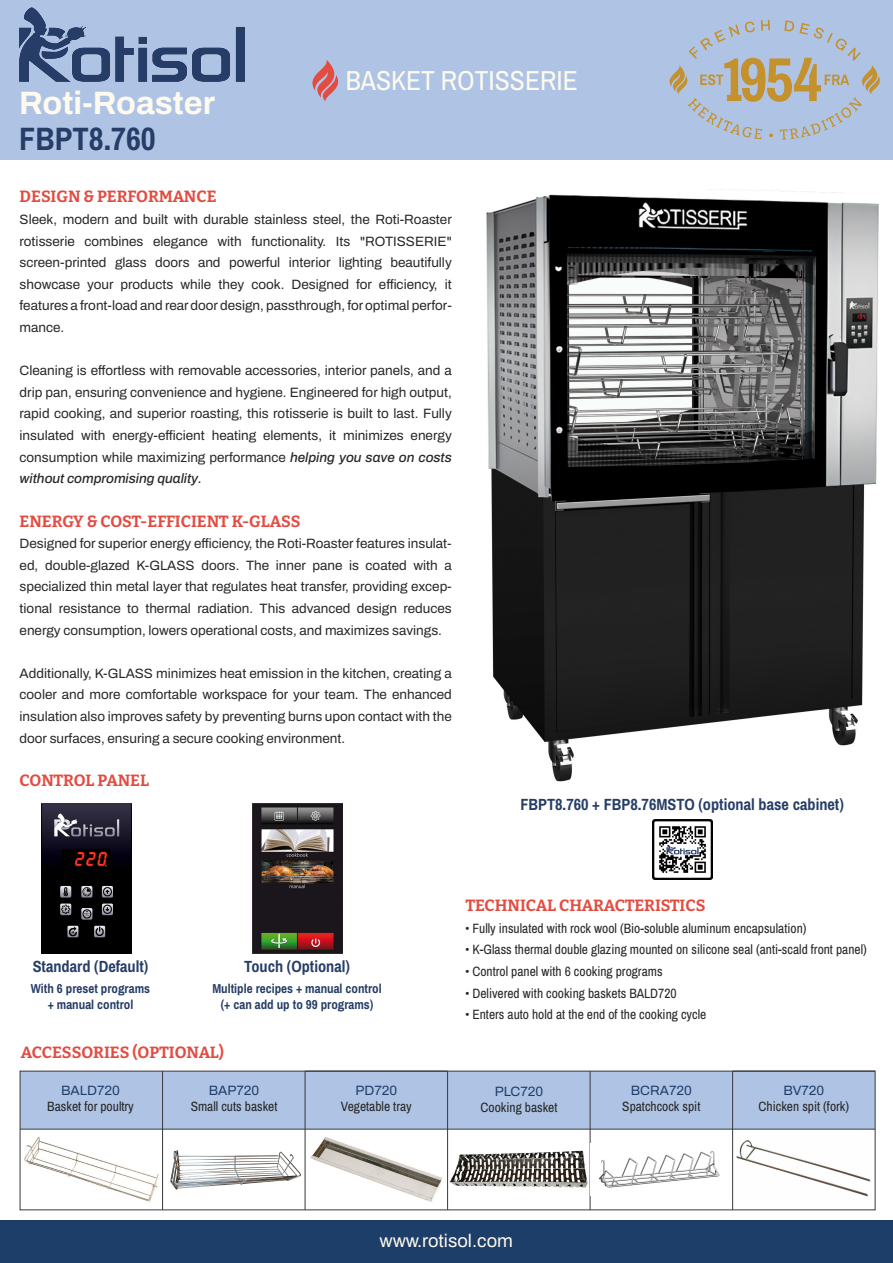
<style>
.page{position:relative;width:893px;height:1263px;background:#fff}
.page>*{position:absolute;margin:0;border:0;box-sizing:border-box;transform-origin:0 0}
.t1{font:700 32.4px "Archivo";color:#fefaee}
.t2{font:700 32.4px "Archivo Narrow";color:#263d67}
.t3{font:27.6px "Archivo Narrow";color:#fefaee}
.t4{font:18.3px "Archivo";color:#fefaee}
.t5{font:700 16.2px "Bitter";color:#e24c41}
.t6{font:700 16.2px "Archivo Narrow";color:#263d67}
.t7{font:700 16.2px "Bitter";letter-spacing:-.02em;color:#e24c41}
.t8{font:13.5px/21.6px "Archivo";color:#272727;text-align:justify}
.t9{font:13.5px "Archivo Narrow";color:#272727}
.t10{font:13.5px "Archivo";color:#1e3e6a}
.t11{font:700 12.9px/15.6px "Archivo Narrow";color:#263d67;text-align:center}
.s1{font-weight:500;font-style:italic}
</style>
<div class="page">
<div style="left:20px;top:1071px;width:855px;height:58px;background:#afc4e5"></div>
<div style="left:0;top:1220px;width:893px;height:43px;background:#1e3e6a"></div>
<div style="left:0;top:0;width:893px;height:160px;background:#afc4e5"></div>
<svg style="left:312px;top:60px;width:26px;height:42px"></svg>
<svg style="left:669px;top:20px;width:211px;height:120px"></svg>
<img style="left:19px;top:8px;width:225px;height:73px">
<hr style="left:590px;top:1071px;width:1px;height:139px;background:#39383a">
<hr style="left:305px;top:1071px;width:143px;height:1px;background:#39383a">
<hr style="left:732px;top:1071px;width:1px;height:139px;background:#39383a">
<hr style="left:305px;top:1071px;width:1px;height:139px;background:#39383a">
<hr style="left:447px;top:1071px;width:1px;height:139px;background:#39383a">
<hr style="left:20px;top:1129px;width:855px;height:1px;background:#39383a">
<img style="left:170px;top:1150px;width:131px;height:40px">
<img style="left:310px;top:1137px;width:133px;height:65px">
<img style="left:449px;top:1150px;width:139px;height:38px">
<img style="left:599px;top:1151px;width:121px;height:37px">
<img style="left:24px;top:1137px;width:135px;height:65px">
<img style="left:652px;top:820px;width:60px;height:60px">
<img style="left:41px;top:804px;width:90px;height:150px">
<img style="left:252px;top:804px;width:90px;height:150px">
<hr style="left:733px;top:1071px;width:142px;height:1px;background:#39383a">
<img style="left:736px;top:1140px;width:135px;height:57px">
<hr style="left:162px;top:1071px;width:1px;height:139px;background:#39383a">
<img style="left:486px;top:190px;width:393px;height:592px">
<h1 class="t1" style="left:19px;top:79px;width:197px">Roti-Roaster</h1>
<h1 class="t2" style="left:19px;top:116px;width:138px">FBPT8.760</h1>
<h2 class="t3" style="left:346px;top:61px;width:233px">BASKET ROTISSERIE</h2>
<p class="t5" style="left:20px;top:184px;width:198px">DESIGN &amp; PERFORMANCE</p>
<p class="t8" style="left:20px;top:209px;width:434px">Sleek, modern and built with durable stainless steel, the Roti-Roaster rotisserie combines elegance with functionality. Its "ROTISSERIE" screen-printed glass doors and powerful interior lighting beautifully showcase your products while they cook. Designed for efficiency, it features a front-load and rear door design, passthrough, for optimal perfor&shy;mance.</p>
<p class="t8" style="left:20px;top:360px;width:434px">Cleaning is effortless with removable accessories, interior panels, and a drip pan, ensuring convenience and hygiene. Engineered for high output, rapid cooking, and superior roasting, this rotisserie is built to last. Fully insulated with energy-efficient heating elements, it minimizes energy consumption while maximizing performance <span class="s1">helping you save on costs without compromising quality.</span></p>
<p class="t5" style="left:20px;top:508px;width:282px">ENERGY &amp; COST-EFFICIENT K-GLASS</p>
<p class="t8" style="left:20px;top:533px;width:434px">Designed for superior energy efficiency, the Roti-Roaster features insulat&shy;ed, double-glazed K-GLASS doors. The inner pane is coated with a specialized thin metal layer that regulates heat transfer, providing excep&shy;tional resistance to thermal radiation. This advanced design reduces energy consumption, lowers operational costs, and maximizes savings.</p>
<p class="t8" style="left:20px;top:662px;width:434px">Additionally, K-GLASS minimizes heat emission in the kitchen, creating a cooler and more comfortable workspace for your team. The enhanced insulation also improves safety by preventing burns upon contact with the door surfaces, ensuring a secure cooking environment.</p>
<p class="t7" style="left:20px;top:767px;width:131px">CONTROL PANEL</p>
<p class="t6" style="left:520px;top:793px;width:325px">FBPT8.760 + FBP8.76MSTO (optional base cabinet)</p>
<p class="t6" style="left:33px;top:954px;width:117px">Standard (Default)</p>
<p class="t11" style="left:31px;top:980px;width:121px">With 6 preset programs + manual control</p>
<p class="t6" style="left:244px;top:954px;width:107px">Touch (Optional)</p>
<p class="t11" style="left:212px;top:980px;width:171px">Multiple recipes + manual control (+ can add up to 99 programs)</p>
<p class="t5" style="left:21px;top:1039px;width:205px">ACCESSORIES (OPTIONAL)</p>
<p class="t10" style="left:61px;top:1080px;width:60px">BALD720</p>
<p class="t9" style="left:47px;top:1097px;width:88px">Basket for poultry</p>
<p class="t10" style="left:209px;top:1080px;width:52px">BAP720</p>
<p class="t9" style="left:191px;top:1097px;width:88px">Small cuts basket</p>
<p class="t10" style="left:355px;top:1080px;width:43px">PD720</p>
<p class="t9" style="left:341px;top:1097px;width:72px">Vegetable tray</p>
<p class="t5" style="left:465px;top:892px;width:241px">TECHNICAL CHARACTERISTICS</p>
<p class="t9" style="left:465px;top:919px;width:343px">• Fully insulated with rock wool (Bio-soluble aluminum encapsulation)</p>
<p class="t9" style="left:465px;top:940px;width:403px">• K-Glass thermal double glazing mounted on silicone seal (anti-scald front panel)</p>
<p class="t9" style="left:465px;top:962px;width:199px">• Control panel with 6 cooking programs</p>
<p class="t9" style="left:465px;top:983px;width:213px">• Delivered with cooking baskets BALD720</p>
<p class="t9" style="left:465px;top:1005px;width:242px">• Enters auto hold at the end of the cooking cycle</p>
<p class="t10" style="left:495px;top:1081px;width:50px">PLC720</p>
<p class="t9" style="left:481px;top:1097px;width:78px">Cooking basket</p>
<p class="t10" style="left:631px;top:1080px;width:63px">BCRA720</p>
<p class="t9" style="left:622px;top:1097px;width:80px">Spatchcock spit</p>
<p class="t10" style="left:783px;top:1080px;width:42px">BV720</p>
<p class="t9" style="left:759px;top:1097px;width:92px">Chicken spit (fork)</p>
<h3 class="t4" style="left:379px;top:1227px;width:135px">www.rotisol.com</h3>
</div>
